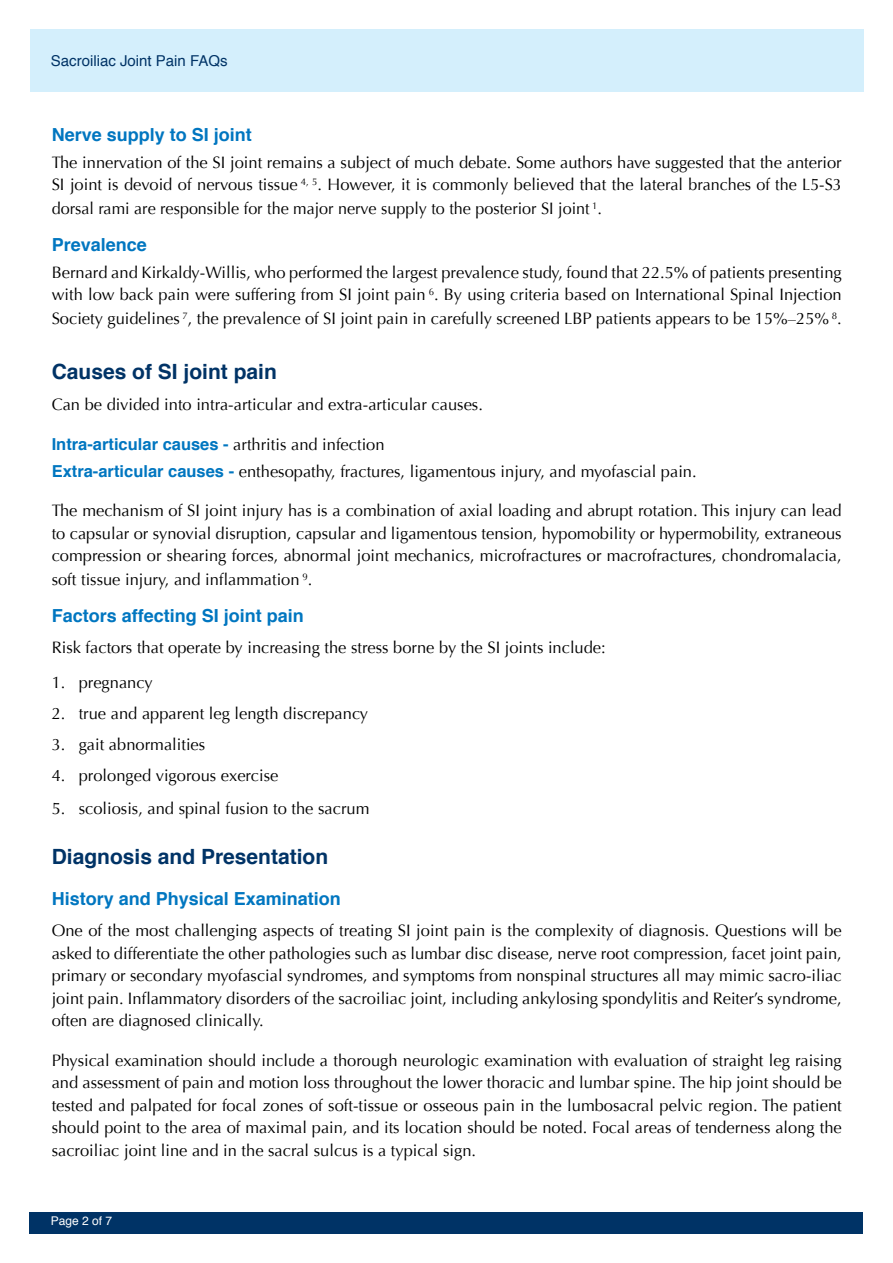
<style>
.page{position:relative;width:893px;height:1263px;background:#fff}
.page>*{position:absolute;margin:0;border:0;box-sizing:border-box;transform-origin:0 0}
.Heading{font:700 21px "Helvetica";color:#036}
.Sub-Heading{font:700 18px "Helvetica";color:#0076c0}
.Normal_Paragraph{font:16.5px/22.5px "Optima";color:#000;text-align:justify}
.Sub-Heading-2{font:16.5px "Optima";color:#000}
.Sub-Heading-3{font:700 16.5px "Helvetica";color:#0076c0}
.t1{font:15px "Helvetica";color:#036}
.t2{font:12px "Helvetica";color:#fff}
.s1{font-family:"Optima";font-weight:400;color:#000}
.s2{font-family:"Helvetica";font-weight:700;color:#0076c0}
</style>
<div class="page">
<div style="left:30px;top:1212px;width:833px;height:21px;background:#036"></div>
<div style="left:30px;top:30px;width:833px;height:62px;background:#d4effc"></div>
<p class="t1" style="left:51px;top:50px;width:178px">Sacroiliac Joint Pain FAQs</p>
<p class="Sub-Heading" style="left:52px;top:120px;width:202px">Nerve supply to SI joint</p>
<p class="Normal_Paragraph" style="left:52px;top:151px;width:791px">The innervation of the SI joint remains a subject of much debate. Some authors have suggested that the anterior<br>SI joint is devoid of nervous tissue <sup>4,</sup> <sup>5</sup>. However, it is commonly believed that the lateral branches of the L5-S3</p>
<p class="Normal_Paragraph" style="left:52px;top:198px;width:552px">dorsal rami are responsible for the major nerve supply to the posterior SI joint <sup>1</sup>.</p>
<p class="Sub-Heading" style="left:52px;top:230px;width:97px">Prevalence</p>
<p class="Normal_Paragraph" style="left:52px;top:261px;width:792px">Bernard and Kirkaldy-Willis, who performed the largest prevalence study, found that 22.5% of patients presenting with low back pain were suffering from SI joint pain <sup>6</sup>. By using criteria based on International Spinal Injection</p>
<p class="Normal_Paragraph" style="left:52px;top:308px;width:791px">Society guidelines <sup>7</sup>, the prevalence of SI joint pain in carefully screened LBP patients appears to be 15%–25% <sup>8</sup>.</p>
<p class="Heading" style="left:52px;top:355px;width:227px">Causes of SI joint pain</p>
<p class="Normal_Paragraph" style="left:52px;top:394px;width:433px">Can be divided into intra-articular and extra-articular causes.</p>
<p class="Sub-Heading-3" style="left:52px;top:431px;width:334px">Intra-articular causes - <span class="s1">arthritis and infection</span></p>
<p class="Sub-Heading-2" style="left:52px;top:461px;width:646px"><span class="s2">Extra-articular causes -</span> enthesopathy, fractures, ligamentous injury, and myofascial pain.</p>
<p class="Normal_Paragraph" style="left:52px;top:499px;width:792px">The mechanism of SI joint injury has is a combination of axial loading and abrupt rotation. This injury can lead to capsular or synovial disruption, capsular and ligamentous tension, hypomobility or hypermobility, extraneous compression or shearing forces, abnormal joint mechanics, microfractures or macrofractures, chondromalacia,</p>
<p class="Normal_Paragraph" style="left:52px;top:568px;width:262px">soft tissue injury, and inflammation <sup>9</sup>.</p>
<p class="Sub-Heading" style="left:52px;top:601px;width:254px">Factors affecting SI joint pain</p>
<p class="Normal_Paragraph" style="left:52px;top:636px;width:556px">Risk factors that operate by increasing the stress borne by the SI joints include:</p>
<p class="Normal_Paragraph" style="left:52px;top:671px;width:102px">1. pregnancy</p>
<p class="Normal_Paragraph" style="left:52px;top:702px;width:318px">2. true and apparent leg length discrepancy</p>
<p class="Normal_Paragraph" style="left:52px;top:733px;width:155px">3. gait abnormalities</p>
<p class="Normal_Paragraph" style="left:52px;top:764px;width:228px">4. prolonged vigorous exercise</p>
<p class="Normal_Paragraph" style="left:52px;top:797px;width:319px">5. scoliosis, and spinal fusion to the sacrum</p>
<p class="Heading" style="left:52px;top:840px;width:278px">Diagnosis and Presentation</p>
<p class="Sub-Heading" style="left:52px;top:884px;width:291px">History and Physical Examination</p>
<p class="Normal_Paragraph" style="left:52px;top:920px;width:792px">One of the most challenging aspects of treating SI joint pain is the complexity of diagnosis. Questions will be asked to differentiate the other pathologies such as lumbar disc disease, nerve root compression, facet joint pain, primary or secondary myofascial syndromes, and symptoms from nonspinal structures all may mimic sacro-iliac joint pain. Inflammatory disorders of the sacroiliac joint, including ankylosing spondylitis and Reiter’s syndrome, often are diagnosed clinically.</p>
<p class="Normal_Paragraph" style="left:52px;top:1049px;width:791px">Physical examination should include a thorough neurologic examination with evaluation of straight leg raising and assessment of pain and motion loss throughout the lower thoracic and lumbar spine. The hip joint should be tested and palpated for focal zones of soft-tissue or osseous pain in the lumbosacral pelvic region. The patient should point to the area of maximal pain, and its location should be noted. Focal areas of tenderness along the sacroiliac joint line and in the sacral sulcus is a typical sign.</p>
<p class="t2" style="left:51px;top:1212px;width:63px">Page 2 of 7</p>
</div>
